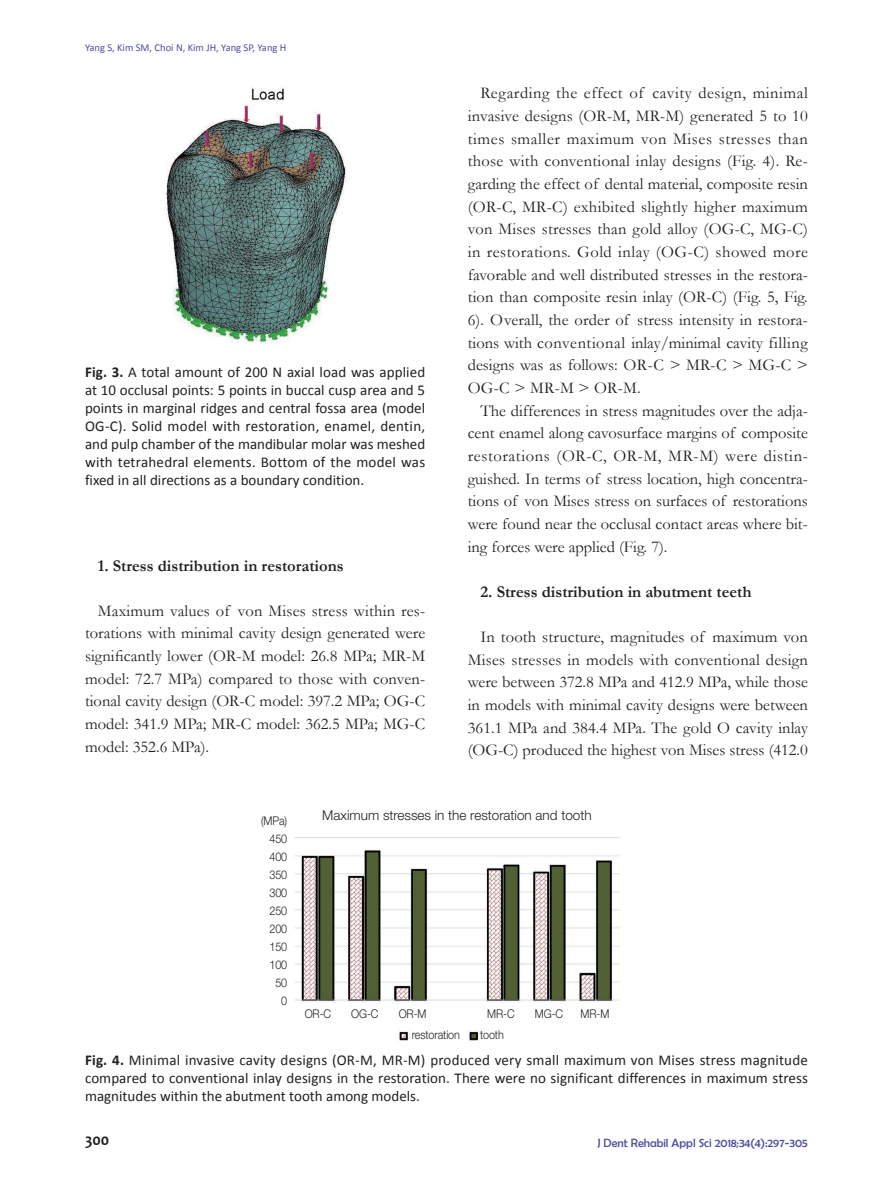
<style>
.page{position:relative;width:893px;height:1191px;background:#fff}
.page>*{position:absolute;margin:0;border:0;box-sizing:border-box;transform-origin:0 0}
.t1{font:16.5px/22.6px "Garamond";color:#231f20;text-align:justify}
.t2{font:700 16.5px "Garamond";color:#231f20}
.t3{font:700 16.5px "Candara";color:#231f20;scale:.95 1}
.t4{font:15px/18px "Calibri";color:#231f20;text-align:justify}
.t5{font:300 13.5px "Helvetica Neue LT Pro";color:#231f20}
.t6{font:300 12px/18px "Helvetica Neue LT Pro";letter-spacing:-.01em;color:#231f20;text-align:right;scale:.9 1}
.t7{font:12px "Berlin Sans FB";color:#504fa1}
.t8{font:10.5px "Calibri";color:#504fa1}
.s1{font-weight:700}
</style>
<div class="page">
<img style="left:166px;top:87px;width:181px;height:256px">
<img style="left:295px;top:837px;width:325px;height:204px">
<p class="t8" style="left:85px;top:41px;width:203px">Yang S, Kim SM, Choi N, Kim JH, Yang SP, Yang H</p>
<p class="t4" style="left:85px;top:363px;width:342px"><span class="s1">Fig. 3.</span> A total amount of 200 N axial load was applied at 10 occlusal points: 5 points in buccal cusp area and 5 points in marginal ridges and central fossa area (model OG-C). Solid model with restoration, enamel, dentin, and pulp chamber of the mandibular molar was meshed with tetrahedral elements. Bottom of the model was fixed in all directions as a boundary condition.</p>
<p class="t2" style="left:98px;top:554px;width:247px">1. Stress distribution in restorations</p>
<p class="t1" style="left:85px;top:599px;width:342px;text-indent:13px">Maximum values of von Mises stress within res&shy;torations with minimal cavity design generated were significantly lower (OR-M model: 26.8 MPa; MR-M model: 72.7 MPa) compared to those with conven&shy;tional cavity design (OR-C model: 397.2 MPa; OG-C model: 341.9 MPa; MR-C model: 362.5 MPa; MG-C model: 352.6 MPa).</p>
<p class="t1" style="left:468px;top:81px;width:342px;text-indent:13px">Regarding the effect of cavity design, minimal invasive designs (OR-M, MR-M) generated 5 to 10 times smaller maximum von Mises stresses than those with conventional inlay designs (Fig. 4). Re&shy;garding the effect of dental material, composite resin (OR-C, MR-C) exhibited slightly higher maximum von Mises stresses than gold alloy (OG-C, MG-C) in restorations. Gold inlay (OG-C) showed more favorable and well distributed stresses in the restora&shy;tion than composite resin inlay (OR-C) (Fig. 5, Fig.<br>6). Overall, the order of stress intensity in restora&shy;tions with conventional inlay/minimal cavity filling designs was as follows: OR-C &gt; MR-C &gt; MG-C &gt; OG-C &gt; MR-M &gt; OR-M.</p>
<p class="t1" style="left:468px;top:398px;width:342px;text-indent:13px">The differences in stress magnitudes over the adja&shy;cent enamel along cavosurface margins of composite restorations (OR-C, OR-M, MR-M) were distin&shy;guished. In terms of stress location, high concentra&shy;tions of von Mises stress on surfaces of restorations were found near the occlusal contact areas where bit&shy;ing forces were applied (Fig. 7).</p>
<p class="t2" style="left:480px;top:581px;width:272px">2. Stress distribution in abutment teeth</p>
<p class="t1" style="left:468px;top:625px;width:342px;text-indent:13px">In tooth structure, magnitudes of maximum von Mises stresses in models with conventional design were between 372.8 MPa and 412.9 MPa, while those in models with minimal cavity designs were between 361.1 MPa and 384.4 MPa. The gold O cavity inlay (OG-C) produced the highest von Mises stress (412.0</p>
<p class="t6" style="left:261px;top:811px;width:31px">(MPa)<br>450<br>400<br>350<br>300<br>250<br>200<br>150<br>100<br>50<br>0</p>
<p class="t5" style="left:322px;top:806px;width:271px">Maximum stresses in the restoration and tooth</p>
<p class="t6" style="left:305px;top:1004px;width:31px">OR-C</p>
<p class="t6" style="left:351px;top:1004px;width:32px">OG-C</p>
<p class="t6" style="left:399px;top:1004px;width:32px">OR-M</p>
<p class="t6" style="left:487px;top:1004px;width:32px">MR-C</p>
<p class="t6" style="left:535px;top:1004px;width:33px">MG-C</p>
<p class="t6" style="left:580px;top:1004px;width:34px">MR-M</p>
<p class="t6" style="left:412px;top:1025px;width:55px">restoration</p>
<p class="t6" style="left:480px;top:1025px;width:28px">tooth</p>
<p class="t4" style="left:85px;top:1050px;width:724px"><span class="s1">Fig. 4.</span> Minimal invasive cavity designs (OR-M, MR-M) produced very small maximum von Mises stress magnitude compared to conventional inlay designs in the restoration. There were no significant differences in maximum stress magnitudes within the abutment tooth among models.</p>
<p class="t3" style="left:85px;top:1129px;width:27px">300</p>
<p class="t7" style="left:597px;top:1135px;width:212px">J Dent Rehabil Appl Sci 2018;34(4):297-305</p>
</div>
